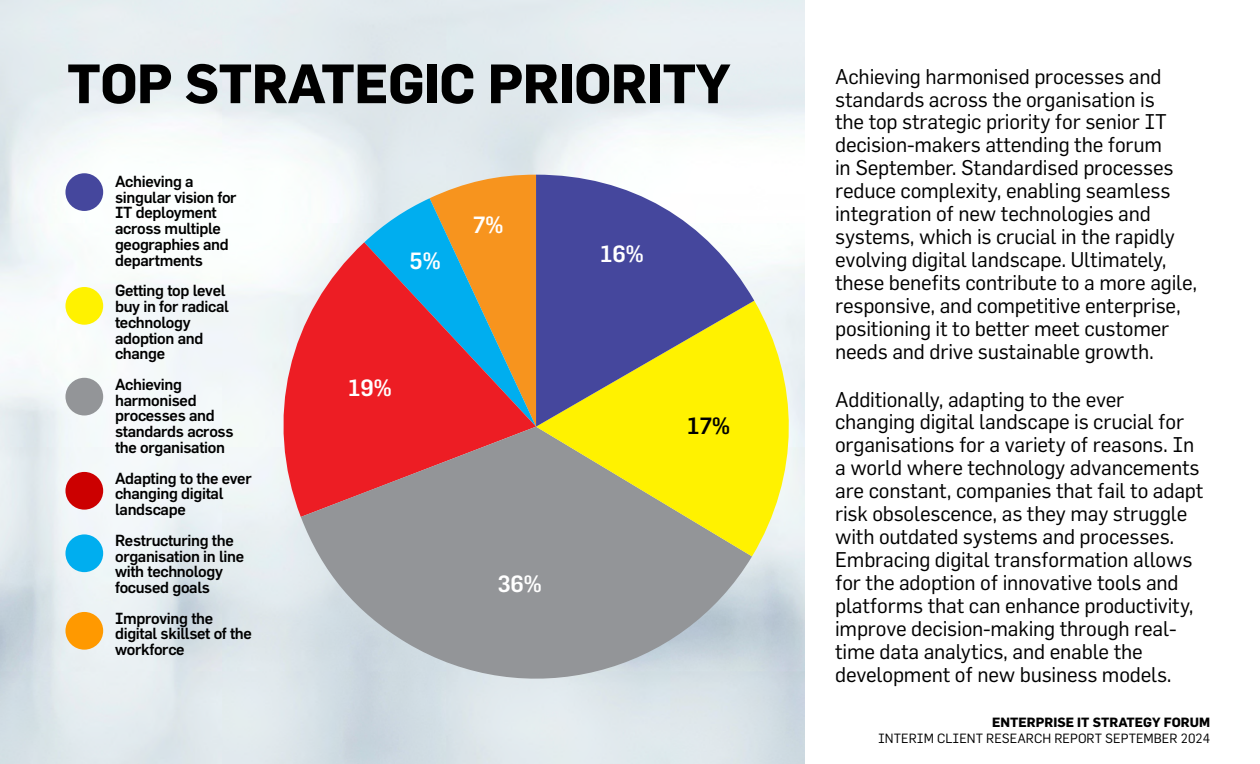
<style>
.page{position:relative;width:1260px;height:764px;background:#fff}
.page>*{position:absolute;margin:0;border:0;box-sizing:border-box;transform-origin:0 0}
.t1{font:700 54.25px "Flama";letter-spacing:-.01em;color:#000}
.t2{font:500 23.1px "Flama";color:#fff}
.t3{font:500 23.1px "Flama";color:#000}
.t4{font:20.82px/22.9px "Flama";letter-spacing:-.01em;color:#000}
.t5{font:500 15.75px/15.8px "Flama";letter-spacing:-.02em;color:#000}
.t6{font:13.12px "Flama";color:#000}
.t7{font:700 13.12px "Flama";color:#000}
</style>
<div class="page">
<img style="left:0;top:0;width:805px;height:764px">
<svg style="left:430px;top:175px;width:106px;height:23px"></svg>
<svg style="left:364px;top:198px;width:172px;height:44px;fill:#f7941e"></svg>
<svg style="left:284px;top:242px;width:252px;height:275px;fill:#ed1d24"></svg>
<svg style="left:301px;top:427px;width:451px;height:252px;fill:#939598"></svg>
<svg style="left:536px;top:301px;width:253px;height:255px;fill:#fff200"></svg>
<svg style="left:536px;top:175px;width:218px;height:252px;fill:#45479d"></svg>
<div style="left:65px;top:173px;width:38px;height:38px;background:#45479d;border-radius:50%"></div>
<div style="left:65px;top:287px;width:38px;height:38px;background:#fff200;border-radius:50%"></div>
<div style="left:65px;top:378px;width:38px;height:37px;background:#939598;border-radius:50%"></div>
<div style="left:65px;top:472px;width:38px;height:38px;background:#c00;border-radius:50%"></div>
<div style="left:65px;top:534px;width:38px;height:38px;background:#00aeef;border-radius:50%"></div>
<div style="left:65px;top:612px;width:38px;height:38px;background:#f90;border-radius:50%"></div>
<h1 class="t1" style="left:67px;top:51px;width:665px">TOP STRATEGIC PRIORITY</h1>
<p class="t4" style="left:835px;top:64px;width:364px">Achieving harmonised processes and standards across the organisation is<br>the top strategic priority for senior IT decision-makers attending the forum<br>in September. Standardised processes reduce complexity, enabling seamless integration of new technologies and systems, which is crucial in the rapidly evolving digital landscape. Ultimately, these benefits contribute to a more agile, responsive, and competitive enterprise, positioning it to better meet customer needs and drive sustainable growth.</p>
<p class="t4" style="left:835px;top:387px;width:370px">Additionally, adapting to the ever changing digital landscape is crucial for organisations for a variety of reasons. In a world where technology advancements are constant, companies that fail to adapt risk obsolescence, as they may struggle with outdated systems and processes.<br>Embracing digital transformation allows for the adoption of innovative tools and platforms that can enhance productivity, improve decision-making through real&shy;time data analytics, and enable the development of new business models.</p>
<p class="t5" style="left:115px;top:173px;width:123px">Achieving a singular vision for<br>IT deployment across multiple geographies and departments</p>
<p class="t5" style="left:115px;top:282px;width:115px">Getting top level buy in for radical technology adoption and change</p>
<p class="t5" style="left:115px;top:376px;width:120px">Achieving harmonised processes and standards across the organisation</p>
<p class="t5" style="left:115px;top:470px;width:138px">Adapting to the ever changing digital landscape</p>
<p class="t5" style="left:115px;top:532px;width:131px">Restructuring the organisation in line with technology focused goals</p>
<p class="t5" style="left:115px;top:610px;width:138px">Improving the digital skillset of the workforce</p>
<p class="t2" style="left:473px;top:211px;width:33px">7%</p>
<p class="t2" style="left:600px;top:240px;width:45px">16%</p>
<p class="t2" style="left:410px;top:247px;width:33px">5%</p>
<p class="t2" style="left:348px;top:374px;width:45px">19%</p>
<p class="t3" style="left:687px;top:411px;width:45px">17%</p>
<p class="t2" style="left:498px;top:570px;width:46px">36%</p>
<p class="t7" style="left:992px;top:715px;width:219px">ENTERPRISE IT STRATEGY FORUM</p>
<p class="t6" style="left:878px;top:730px;width:334px">INTERIM CLIENT RESEARCH REPORT SEPTEMBER 2024</p>
</div>
